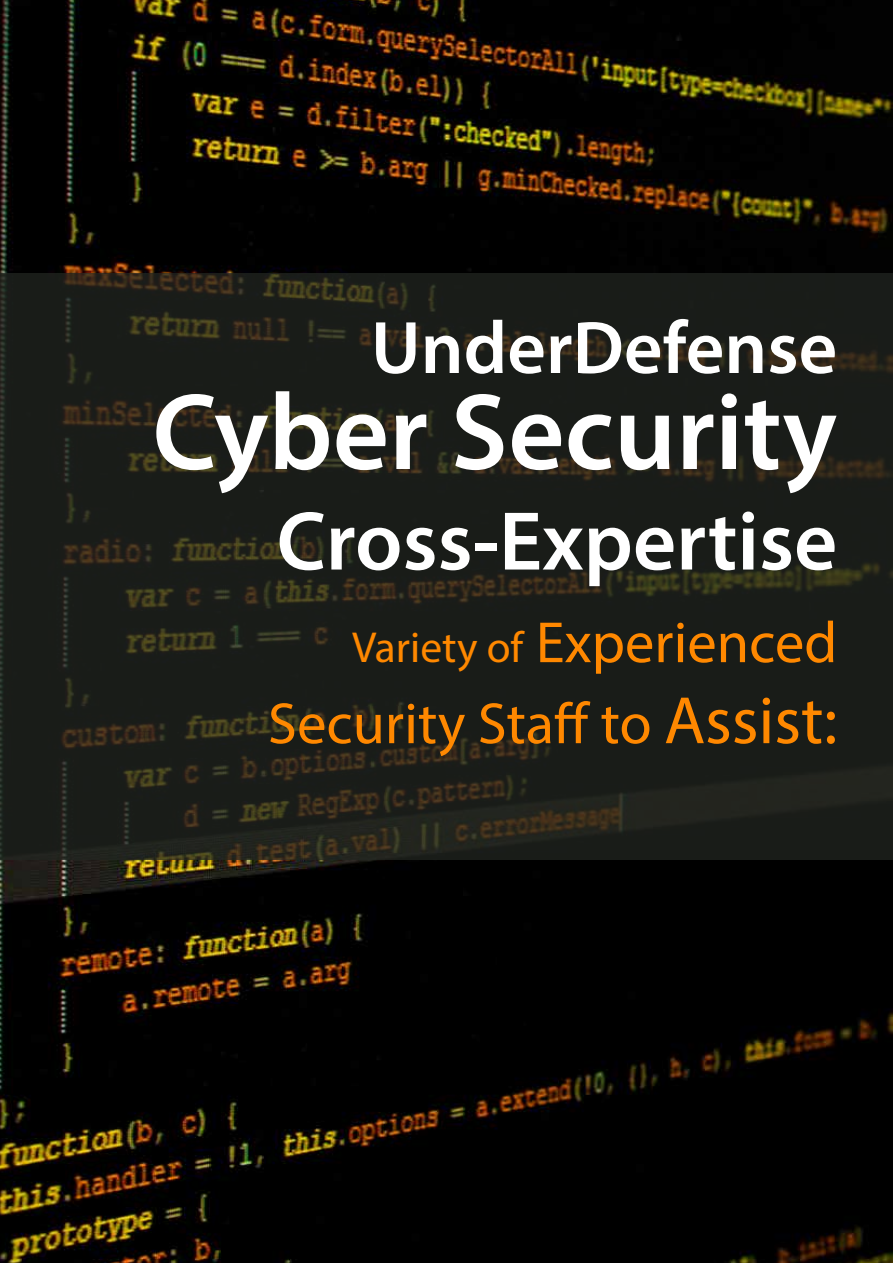
<style>
.page{position:relative;width:893px;height:1263px;background:#fff}
.page>*{position:absolute;margin:0;border:0;box-sizing:border-box;transform-origin:0 0}
.t1{font:600 109.5px "Myriad Pro";color:#fff}
.t2{font:600 84px "Myriad Pro";color:#fff}
.t3{font:600 75px "Myriad Pro";color:#fff}
.t4{font:67.5px "Myriad Pro";color:#f80}
.t5{font:58.5px "Myriad Pro";color:#f80}
.s1{font-size:43.5px}
</style>
<div class="page">
<img style="left:0;top:0;width:893px;height:1263px">
<svg style="left:0;top:273px;width:893px;height:587px;background:#1d1e19"></svg>
<svg style="left:270px;top:701px;width:379px;height:55px;background:#4d3513"></svg>
<p class="t3" style="left:371px;top:300px;width:468px">UnderDefense</p>
<h1 class="t1" style="left:152px;top:363px;width:686px">Cyber Security</h1>
<h2 class="t2" style="left:277px;top:488px;width:562px">Cross-Expertise</h2>
<p class="t5" style="left:352px;top:606px;width:487px"><span class="s1">Variety of</span> Experienced</p>
<p class="t4" style="left:664px;top:679px;width:175px">Assist:</p>
</div>
